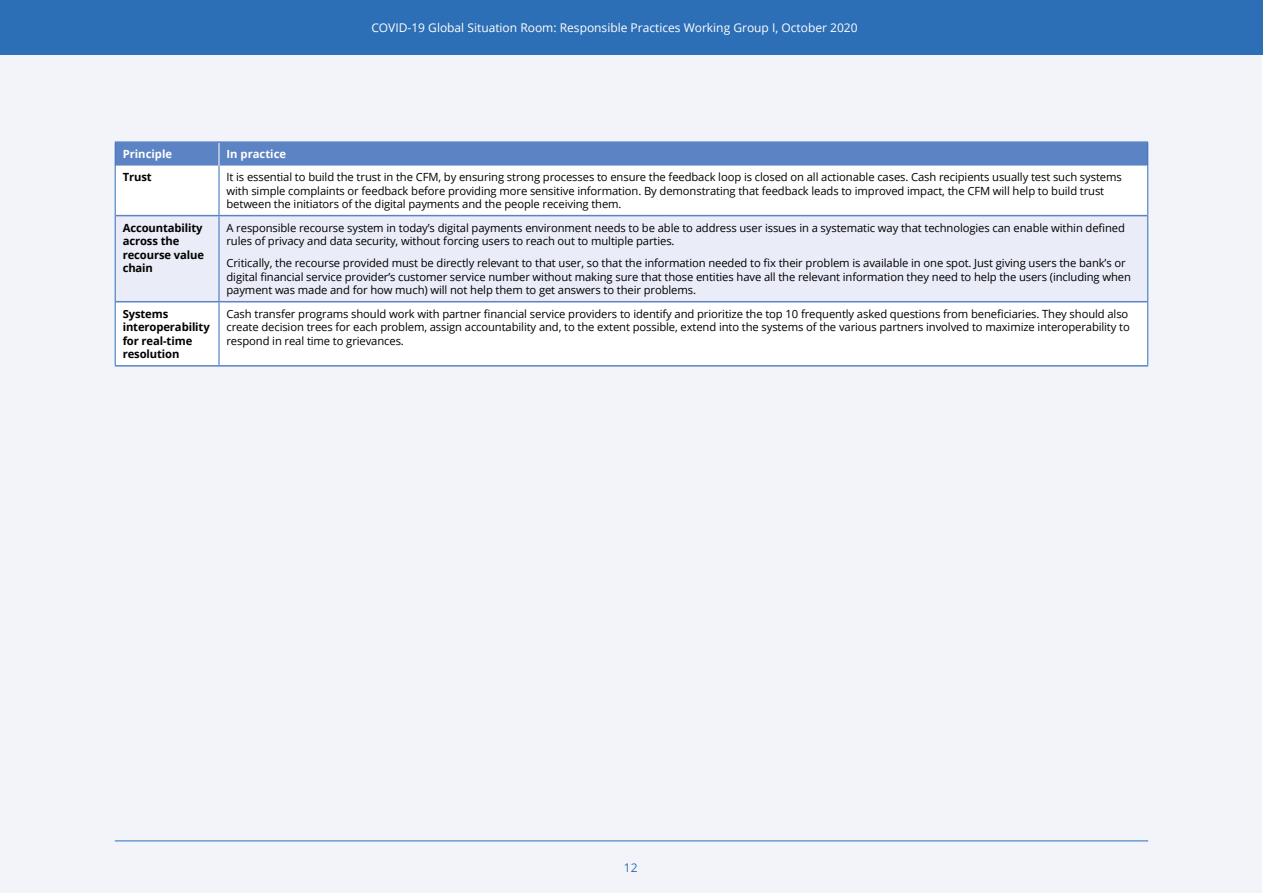
<style>
.page{position:relative;width:1263px;height:893px;background:#fff}
.page>*{position:absolute;margin:0;border:0;box-sizing:border-box;transform-origin:0 0}
.t1{font:12px "Open Sans";color:#fff}
.t2{font:12px "Open Sans";color:#2d6fb7}
.Table_body{font:11.25px/13.5px "Open Sans";letter-spacing:-.01em;color:#000}
.Table_body-2{font:700 11.25px/13.5px "Open Sans";letter-spacing:-.01em;color:#000}
.Table_header_text{font:700 11.25px "Open Sans";color:#fff}
</style>
<div class="page">
<div style="left:1px;top:55px;width:1261px;height:838px;background:#f3f4fa"></div>
<div style="left:0;top:0;width:1263px;height:55px;background:#2d6fb7"></div>
<hr style="left:115px;top:840px;width:1033px;height:1px;background:#2d6fb7">
<div style="left:116px;top:166px;width:1031px;height:199px;background:#fff"></div>
<div style="left:116px;top:216px;width:1031px;height:85px;background:#eaecf7"></div>
<hr style="left:115px;top:166px;width:1px;height:50px;background:#2d6fb7">
<hr style="left:219px;top:166px;width:1px;height:49px;background:#2d6fb7">
<hr style="left:1147px;top:166px;width:1px;height:50px;background:#2d6fb7">
<hr style="left:115px;top:216px;width:1px;height:86px;background:#2d6fb7">
<hr style="left:219px;top:216px;width:1px;height:85px;background:#2d6fb7">
<hr style="left:1147px;top:216px;width:1px;height:86px;background:#2d6fb7">
<hr style="left:115px;top:302px;width:1px;height:63px;background:#2d6fb7">
<hr style="left:219px;top:302px;width:1px;height:63px;background:#2d6fb7">
<hr style="left:1147px;top:302px;width:1px;height:63px;background:#2d6fb7">
<hr style="left:116px;top:215px;width:103px;height:1px;background:#5c83c3">
<hr style="left:219px;top:215px;width:928px;height:1px;background:#5c83c3">
<hr style="left:116px;top:301px;width:103px;height:1px;background:#5c83c3">
<hr style="left:219px;top:301px;width:928px;height:1px;background:#5c83c3">
<hr style="left:115px;top:365px;width:104px;height:2px;background:#5c83c3">
<hr style="left:219px;top:365px;width:929px;height:2px;background:#5c83c3">
<hr style="left:115px;top:141px;width:104px;height:2px;background:#5c83c3">
<hr style="left:219px;top:141px;width:929px;height:2px;background:#5c83c3">
<div style="left:115px;top:143px;width:1033px;height:23px;background:#5c83c3"></div>
<p class="t1" style="left:371px;top:19px;width:488px">COVID-19 Global Situation Room: Responsible Practices Working Group I, October 2020</p>
<p class="Table_header_text" style="left:123px;top:146px;width:51px">Principle</p>
<p class="Table_header_text" style="left:226px;top:146px;width:61px">In practice</p>
<p class="Table_body-2" style="left:123px;top:170px;width:31px">Trust</p>
<p class="Table_body" style="left:226px;top:170px;width:897px">It is essential to build the trust in the CFM, by ensuring strong processes to ensure the feedback loop is closed on all actionable cases. Cash recipients usually test such systems with simple complaints or feedback before providing more sensitive information. By demonstrating that feedback leads to improved impact, the CFM will help to build trust between the initiators of the digital payments and the people receiving them.</p>
<p class="Table_body-2" style="left:123px;top:221px;width:83px">Accountability across the recourse value chain</p>
<p class="Table_body" style="left:226px;top:221px;width:900px">A responsible recourse system in today’s digital payments environment needs to be able to address user issues in a systematic way that technologies can enable within defined rules of privacy and data security, without forcing users to reach out to multiple parties.</p>
<p class="Table_body" style="left:226px;top:256px;width:906px">Critically, the recourse provided must be directly relevant to that user, so that the information needed to fix their problem is available in one spot. Just giving users the bank’s or digital financial service provider’s customer service number without making sure that those entities have all the relevant information they need to help the users (including when payment was made and for how much) will not help them to get answers to their problems.</p>
<p class="Table_body-2" style="left:123px;top:307px;width:89px">Systems interoperability for real-time resolution</p>
<p class="Table_body" style="left:226px;top:307px;width:905px">Cash transfer programs should work with partner financial service providers to identify and prioritize the top 10 frequently asked questions from beneficiaries. They should also create decision trees for each problem, assign accountability and, to the extent possible, extend into the systems of the various partners involved to maximize interoperability to respond in real time to grievances.</p>
<p class="t2" style="left:624px;top:859px;width:15px">12</p>
</div>
